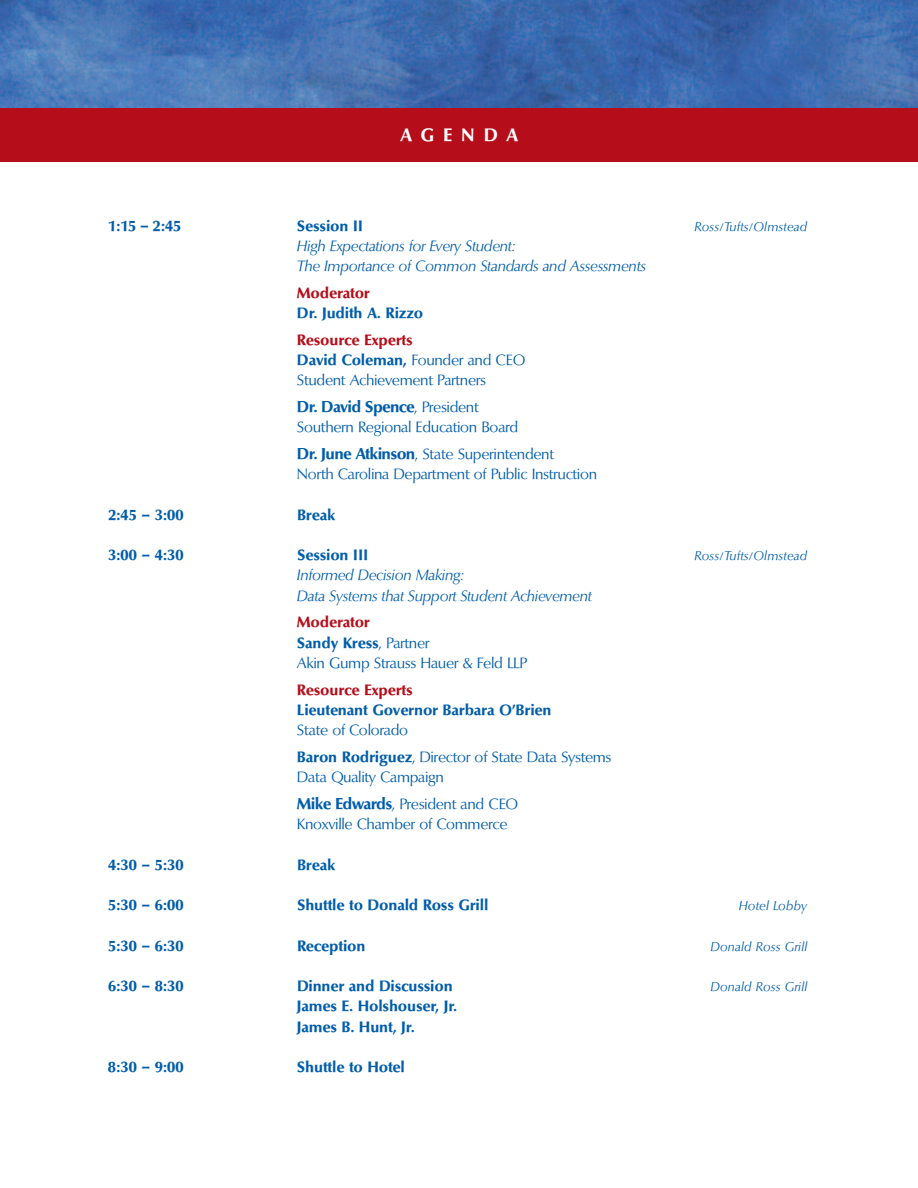
<style>
.page{position:relative;width:918px;height:1188px;background:#fff}
.page>*{position:absolute;margin:0;border:0;box-sizing:border-box;transform-origin:0 0}
.t1{font:700 18px "Optima BQ";letter-spacing:.51em;color:#fff}
.t2{font:700 15.75px "Optima BQ";letter-spacing:-.02em;color:#015dab}
.t3{font:15px/20.2px "Optima BQ";letter-spacing:-.02em;color:#015dab}
.t4{font:700 15px/20.2px "Optima BQ";letter-spacing:.01em;color:#015dab}
.t5{font:italic 15px/20.2px "Optima BQ";letter-spacing:-.02em;color:#015dab}
.t6{font:700 15px "Optima BQ";letter-spacing:.01em;color:#b50e1a}
.t7{font:italic 12.75px "Optima BQ";letter-spacing:.01em;color:#015dab}
.s1{font-weight:700;color:#b50e1a}
.s2{font-weight:700}
.s3{font-weight:400;font-size:15px}
.s4{font-weight:700;font-size:15.75px}
</style>
<div class="page">
<img style="left:0;top:0;width:918px;height:108px">
<div style="left:0;top:108px;width:918px;height:54px;background:#b50e1a"></div>
<p class="t1" style="left:400px;top:126px;width:119px">AGENDA</p>
<p class="t4" style="left:108px;top:216px;width:75px">1:15 – 2:45</p>
<p class="t4" style="left:297px;top:216px;width:67px">Session II</p>
<p class="t7" style="left:694px;top:220px;width:114px">Ross/Tufts/Olmstead</p>
<p class="t5" style="left:297px;top:236px;width:351px">High Expectations for Every Student:<br>The Importance of Common Standards and Assessments</p>
<p class="t6" style="left:297px;top:285px;width:74px">Moderator</p>
<p class="t4" style="left:297px;top:304px;width:127px">Dr. Judith A. Rizzo</p>
<p class="t3" style="left:297px;top:330px;width:230px"><span class="s1">Resource Experts<br></span><span class="s2">David Coleman,</span> Founder and CEO<br>Student Achievement Partners</p>
<p class="t2" style="left:297px;top:398px;width:183px">Dr. David Spence<span class="s3">, President</span></p>
<p class="t3" style="left:297px;top:415px;width:259px;line-height:26.7px">Southern Regional Education Board<br><span class="s4">Dr. June Atkinson</span>, State Superintendent</p>
<p class="t3" style="left:297px;top:465px;width:302px">North Carolina Department of Public Instruction</p>
<p class="t4" style="left:108px;top:505px;width:77px">2:45 – 3:00</p>
<p class="t4" style="left:297px;top:505px;width:40px">Break</p>
<p class="t4" style="left:108px;top:546px;width:77px">3:00 – 4:30</p>
<p class="t4" style="left:297px;top:546px;width:72px">Session III</p>
<p class="t7" style="left:694px;top:549px;width:114px">Ross/Tufts/Olmstead</p>
<p class="t5" style="left:297px;top:566px;width:296px">Informed Decision Making:<br>Data Systems that Support Student Achievement</p>
<p class="t3" style="left:297px;top:613px;width:231px"><span class="s1">Moderator<br></span><span class="s2">Sandy Kress</span>, Partner<br>Akin Gump Strauss Hauer &amp; Feld LLP</p>
<p class="t6" style="left:297px;top:682px;width:117px">Resource Experts</p>
<p class="t4" style="left:297px;top:700px;width:256px">Lieutenant Governor Barbara O’Brien</p>
<p class="t3" style="left:297px;top:717px;width:316px;line-height:26.7px">State of Colorado<br><span class="s2">Baron Rodriguez</span>, Director of State Data Systems</p>
<p class="t3" style="left:297px;top:764px;width:223px;line-height:26.7px">Data Quality Campaign<br><span class="s4">Mike Edwards</span>, President and CEO</p>
<p class="t3" style="left:297px;top:815px;width:212px">Knoxville Chamber of Commerce</p>
<p class="t4" style="left:108px;top:855px;width:77px">4:30 – 5:30</p>
<p class="t4" style="left:297px;top:855px;width:40px">Break</p>
<p class="t4" style="left:108px;top:896px;width:77px">5:30 – 6:00</p>
<p class="t4" style="left:297px;top:896px;width:193px">Shuttle to Donald Ross Grill</p>
<p class="t7" style="left:739px;top:899px;width:70px">Hotel Lobby</p>
<p class="t4" style="left:108px;top:936px;width:77px">5:30 – 6:30</p>
<p class="t4" style="left:297px;top:936px;width:70px">Reception</p>
<p class="t7" style="left:710px;top:940px;width:98px">Donald Ross Grill</p>
<p class="t4" style="left:108px;top:977px;width:77px">6:30 – 8:30</p>
<p class="t4" style="left:297px;top:977px;width:157px">Dinner and Discussion</p>
<p class="t7" style="left:710px;top:980px;width:98px">Donald Ross Grill</p>
<p class="t4" style="left:297px;top:997px;width:162px">James E. Holshouser, Jr.<br>James B. Hunt, Jr.</p>
<p class="t4" style="left:108px;top:1058px;width:77px">8:30 – 9:00</p>
<p class="t4" style="left:297px;top:1058px;width:109px">Shuttle to Hotel</p>
</div>
